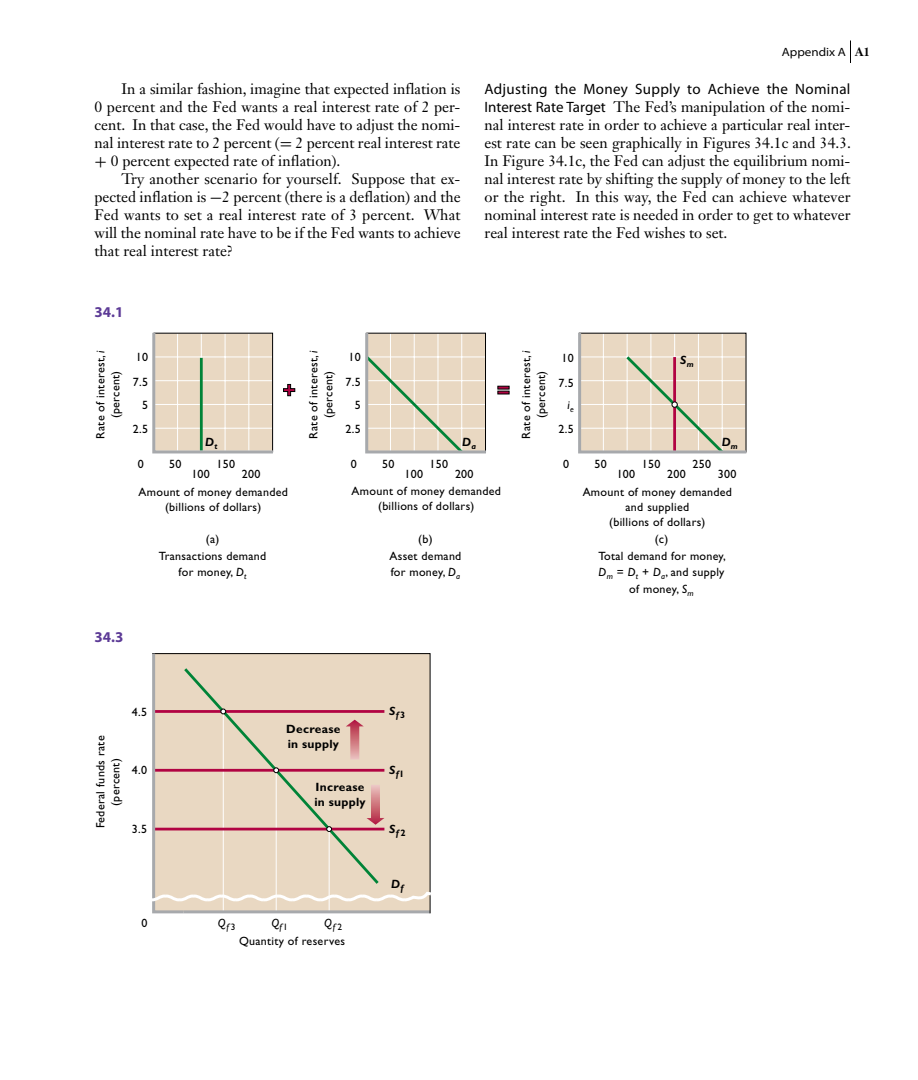
<style>
.page{position:relative;width:918px;height:1080px;background:#fff}
.page>*{position:absolute;margin:0;border:0;box-sizing:border-box;transform-origin:0 0}
.TX{font:15px/18px "Janson Text LT Std";color:#000;text-align:justify}
.HD_RIH{font:15px/18px "Janson Text LT Std";color:#000;text-align:justify}
.bch_fgct{font:700 15px "Myriad Pro";color:#5c3a96}
.t1{font:12px/15px "Gill Sans Std";letter-spacing:.025em;color:#000;text-align:center}
.t2{font:700 12px/15px "Gill Sans Std";letter-spacing:.025em;color:#000}
.t3{font:italic 700 12px "Gill Sans Std";color:#000}
.pg_recto{font:semi-expanded 12px "Myriad Pro";color:#000}
.t4{font:italic 12px "Gill Sans Std";color:#000}
.s1{font-family:"Uni Math";font-weight:700}
.s2{font-family:"Janson Text LT Std";font-weight:700;font-stretch:normal}
.s3{font-family:"Myriad Pro"}
.s4{font-style:italic}
</style>
<div class="page">
<svg style="left:850px;top:40px;width:1px;height:23px"></svg>
<svg style="left:283px;top:384px;width:227px;height:13px"></svg>
<svg style="left:152px;top:333px;width:122px;height:121px"></svg>
<svg style="left:364px;top:333px;width:125px;height:121px"></svg>
<svg style="left:578px;top:333px;width:168px;height:121px"></svg>
<svg style="left:152px;top:653px;width:279px;height:261px"></svg>
<p class="TX" style="left:94px;top:80px;width:368px;text-indent:27px">In a similar fashion, imagine that expected inflation is 0 percent and the Fed wants a real interest rate of 2 per&shy;cent. In that case, the Fed would have to adjust the nomi&shy;nal interest rate to 2 percent (<span class="s1">=</span> 2 percent real interest rate <span class="s1">+</span> 0 percent expected rate of inflation).</p>
<p class="TX" style="left:94px;top:170px;width:368px;text-indent:27px">Try another scenario for yourself. Suppose that ex&shy;pected inflation is <span class="s1">-</span>2 percent (there is a deflation) and the Fed wants to set a real interest rate of 3 percent. What will the nominal rate have to be if the Fed wants to achieve that real interest rate?</p>
<p class="pg_recto" style="left:782px;top:45px;width:90px">Appendix A <span class="s2">A1</span></p>
<p class="HD_RIH" style="left:484px;top:80px;width:368px"><span class="s3">Adjusting the Money Supply to Achieve the Nominal Interest Rate Target</span> The Fed’s manipulation of the nomi&shy;nal interest rate in order to achieve a particular real inter&shy;est rate can be seen graphically in Figures 34.1c and 34.3.<br>In Figure 34.1c, the Fed can adjust the equilibrium nomi&shy;nal interest rate by shifting the supply of money to the left or the right. In this way, the Fed can achieve whatever nominal interest rate is needed in order to get to whatever real interest rate the Fed wishes to set.</p>
<p class="bch_fgct" style="left:94px;top:302px;width:30px">34.1</p>
<p class="t1" style="left:93px;top:439px;width:90px;rotate:-90deg">Rate of interest, <span class="s4">i </span>(percent)</p>
<p class="t1" style="left:306px;top:439px;width:90px;rotate:-90deg">Rate of interest, <span class="s4">i </span>(percent)</p>
<p class="t1" style="left:519px;top:439px;width:90px;rotate:-90deg">Rate of interest, <span class="s4">i </span>(percent)</p>
<p class="t1" style="left:133px;top:344px;width:17px;line-height:25.5px;text-align:left">10<br>7.5</p>
<p class="t1" style="left:133px;top:393px;width:17px;line-height:24px;text-align:right">5<br>2.5</p>
<p class="t1" style="left:345px;top:344px;width:17px;line-height:25.5px;text-align:left">10<br>7.5</p>
<p class="t1" style="left:345px;top:393px;width:17px;line-height:24px;text-align:right">5<br>2.5</p>
<p class="t1" style="left:559px;top:345px;width:17px;line-height:25.5px;text-align:left">10<br>7.5</p>
<p class="t1" style="left:559px;top:421px;width:17px">2.5</p>
<p class="t3" style="left:680px;top:353px;width:15px">S<sub>m</sub></p>
<p class="t4" style="left:568px;top:398px;width:8px">i<sub>e</sub></p>
<p class="t3" style="left:205px;top:435px;width:14px">D<sub>t</sub></p>
<p class="t3" style="left:462px;top:435px;width:15px">D<sub>a</sub></p>
<p class="t3" style="left:722px;top:435px;width:18px">D<sub>m</sub></p>
<p class="t1" style="left:138px;top:456px;width:7px">0</p>
<p class="t1" style="left:382px;top:456px;width:14px">50</p>
<p class="t1" style="left:430px;top:456px;width:20px">150</p>
<p class="t1" style="left:404px;top:466px;width:20px">100</p>
<p class="t1" style="left:455px;top:466px;width:20px">200</p>
<p class="t1" style="left:351px;top:456px;width:7px">0</p>
<p class="t1" style="left:169px;top:456px;width:14px">50</p>
<p class="t1" style="left:217px;top:456px;width:20px">150</p>
<p class="t1" style="left:191px;top:466px;width:20px">100</p>
<p class="t1" style="left:242px;top:466px;width:20px">200</p>
<p class="t1" style="left:563px;top:456px;width:7px">0</p>
<p class="t1" style="left:693px;top:456px;width:20px">250</p>
<p class="t1" style="left:594px;top:456px;width:14px">50</p>
<p class="t1" style="left:642px;top:456px;width:20px">150</p>
<p class="t1" style="left:617px;top:466px;width:20px">100</p>
<p class="t1" style="left:667px;top:466px;width:20px">200</p>
<p class="t1" style="left:718px;top:466px;width:20px">300</p>
<p class="bch_fgct" style="left:94px;top:628px;width:30px">34.3</p>
<p class="t1" style="left:139px;top:484px;width:151px">Amount of money demanded (billions of dollars)</p>
<p class="t1" style="left:352px;top:484px;width:151px">Amount of money demanded (billions of dollars)</p>
<p class="t1" style="left:583px;top:484px;width:151px">Amount of money demanded and supplied<br>(billions of dollars)</p>
<p class="t1" style="left:159px;top:531px;width:109px;line-height:16.5px">(a)<br>Transactions demand for money, <span class="s4">D</span><sub>t</sub></p>
<p class="t1" style="left:389px;top:531px;width:73px;line-height:16.5px">(b)<br>Asset demand for money, <span class="s4">D</span><sub>a</sub></p>
<p class="t1" style="left:598px;top:531px;width:129px;line-height:16.5px">(c)<br>Total demand for money,<br><span class="s4">D</span><sub>m</sub> = <span class="s4">D</span><sub>t</sub> + <span class="s4">D</span><sub>a</sub>, and supply of money, <span class="s4">S</span><sub>m</sub></p>
<p class="t1" style="left:93px;top:828px;width:94px;rotate:-90deg">Federal funds rate (percent)</p>
<p class="t1" style="left:132px;top:704px;width:17px">4.5</p>
<p class="t1" style="left:132px;top:763px;width:17px">4.0</p>
<p class="t1" style="left:132px;top:822px;width:17px">3.5</p>
<p class="t1" style="left:142px;top:916px;width:7px">0</p>
<p class="t2" style="left:286px;top:721px;width:56px">Decrease in supply</p>
<p class="t2" style="left:314px;top:779px;width:53px">Increase in supply</p>
<p class="t4" style="left:218px;top:916px;width:19px">Q<sub>f</sub><sub>3</sub></p>
<p class="t4" style="left:271px;top:916px;width:18px">Q<sub>f</sub><sub>1</sub></p>
<p class="t4" style="left:324px;top:916px;width:19px">Q<sub>f</sub><sub>2</sub></p>
<p class="t1" style="left:239px;top:934px;width:107px">Quantity of reserves</p>
<p class="t3" style="left:389px;top:704px;width:18px">S<sub>f</sub><sub>3</sub></p>
<p class="t3" style="left:389px;top:763px;width:17px">S<sub>f</sub><sub>1</sub></p>
<p class="t3" style="left:389px;top:822px;width:18px">S<sub>f</sub><sub>2</sub></p>
<p class="t3" style="left:391px;top:877px;width:14px">D<sub>f</sub></p>
</div>
